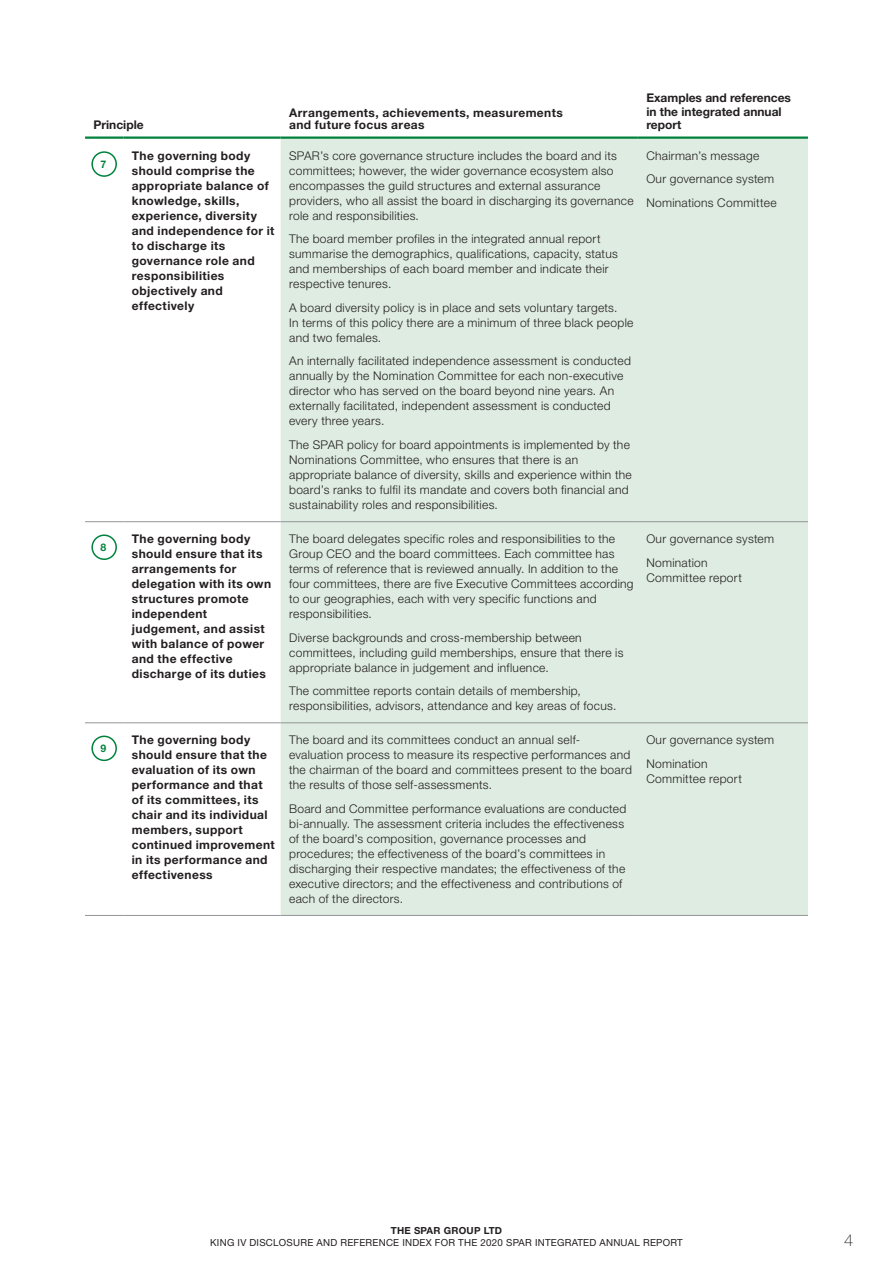
<style>
.page{position:relative;width:893px;height:1263px;background:#fff}
.page>*{position:absolute;margin:0;border:0;box-sizing:border-box;transform-origin:0 0}
.t1{font:100 16.5px "Helvetica Neue LT Std";color:#231f20}
.t2{font:300 12px/15px "Helvetica Neue LT Std";letter-spacing:.025em;color:#231f20}
.t3{font:700 12px/15px "Helvetica Neue LT Std";letter-spacing:.035em;color:#231f20}
.t4{font:700 12px/13.5px "Helvetica Neue LT Std";color:#231f20}
.t5{font:700 10.5px "Helvetica Neue LT Std";color:#00823d}
.t6{font:9.75px "Helvetica Neue LT Std";letter-spacing:.025em;color:#231f20}
.t7{font:700 9.75px "Helvetica Neue LT Std";letter-spacing:.025em;color:#231f20}
</style>
<div class="page">
<div style="left:281px;top:139px;width:527px;height:776px;background:#dfece1"></div>
<hr style="left:85px;top:136px;width:38px;height:3px;background:#00823d">
<hr style="left:123px;top:136px;width:158px;height:3px;background:#00823d">
<hr style="left:281px;top:136px;width:357px;height:3px;background:#00823d">
<hr style="left:638px;top:136px;width:170px;height:3px;background:#00823d">
<hr style="left:85px;top:521px;width:38px;height:1px;background:#939598">
<hr style="left:123px;top:521px;width:158px;height:1px;background:#939598">
<hr style="left:281px;top:521px;width:357px;height:1px;background:#939598">
<hr style="left:638px;top:521px;width:170px;height:1px;background:#939598">
<hr style="left:85px;top:722px;width:38px;height:1px;background:#939598">
<hr style="left:123px;top:722px;width:158px;height:1px;background:#939598">
<hr style="left:281px;top:722px;width:357px;height:1px;background:#939598">
<hr style="left:638px;top:722px;width:170px;height:1px;background:#939598">
<hr style="left:85px;top:915px;width:38px;height:1px;background:#939598">
<hr style="left:123px;top:915px;width:158px;height:1px;background:#939598">
<hr style="left:281px;top:915px;width:357px;height:1px;background:#939598">
<hr style="left:638px;top:915px;width:170px;height:1px;background:#939598">
<div style="left:91px;top:151px;width:26px;height:26px;border:2px solid #00823d;border-radius:50%"></div>
<div style="left:91px;top:534px;width:26px;height:26px;border:2px solid #00823d;border-radius:50%"></div>
<div style="left:91px;top:735px;width:26px;height:26px;border:2px solid #00823d;border-radius:50%"></div>
<p class="t4" style="left:94px;top:118px;width:52px">Principle</p>
<p class="t3" style="left:289px;top:107px;width:275px;line-height:12px">Arrangements, achievements, measurements and future focus areas</p>
<p class="t5" style="left:100px;top:158px;width:7px">7</p>
<p class="t3" style="left:132px;top:148px;width:144px">The governing body should comprise the appropriate balance of knowledge, skills, experience, diversity and independence for it to discharge its governance role and responsibilities objectively and effectively</p>
<p class="t2" style="left:289px;top:148px;width:346px">SPAR’s core governance structure includes the board and its committees; however, the wider governance ecosystem also encompasses the guild structures and external assurance providers, who all assist the board in discharging its governance role and responsibilities.</p>
<p class="t2" style="left:289px;top:231px;width:330px">The board member profiles in the integrated annual report summarise the demographics, qualifications, capacity, status and memberships of each board member and indicate their respective tenures.</p>
<p class="t2" style="left:289px;top:300px;width:346px">A board diversity policy is in place and sets voluntary targets.<br>In terms of this policy there are a minimum of three black people and two females.</p>
<p class="t2" style="left:289px;top:353px;width:343px">An internally facilitated independence assessment is conducted annually by the Nomination Committee for each non-executive director who has served on the board beyond nine years. An externally facilitated, independent assessment is conducted every three years.</p>
<p class="t2" style="left:289px;top:437px;width:344px">The SPAR policy for board appointments is implemented by the Nominations Committee, who ensures that there is an appropriate balance of diversity, skills and experience within the board’s ranks to fulfil its mandate and covers both financial and sustainability roles and responsibilities.</p>
<p class="t5" style="left:100px;top:541px;width:7px">8</p>
<p class="t3" style="left:132px;top:531px;width:141px">The governing body should ensure that its arrangements for delegation with its own structures promote independent judgement, and assist with balance of power and the effective discharge of its duties</p>
<p class="t2" style="left:289px;top:531px;width:346px">The board delegates specific roles and responsibilities to the Group CEO and the board committees. Each committee has terms of reference that is reviewed annually. In addition to the four committees, there are five Executive Committees according to our geographies, each with very specific functions and responsibilities.</p>
<p class="t2" style="left:289px;top:629px;width:336px">Diverse backgrounds and cross-membership between committees, including guild memberships, ensure that there is appropriate balance in judgement and influence.</p>
<p class="t2" style="left:289px;top:683px;width:329px">The committee reports contain details of membership, responsibilities, advisors, attendance and key areas of focus.</p>
<p class="t5" style="left:100px;top:742px;width:7px">9</p>
<p class="t3" style="left:132px;top:732px;width:144px">The governing body should ensure that the evaluation of its own performance and that of its committees, its chair and its individual members, support continued improvement in its performance and effectiveness</p>
<p class="t2" style="left:289px;top:732px;width:344px">The board and its committees conduct an annual self&shy;evaluation process to measure its respective performances and the chairman of the board and committees present to the board the results of those self-assessments.</p>
<p class="t2" style="left:289px;top:801px;width:339px">Board and Committee performance evaluations are conducted bi-annually. The assessment criteria includes the effectiveness of the board’s composition, governance processes and procedures; the effectiveness of the board’s committees in discharging their respective mandates; the effectiveness of the executive directors; and the effectiveness and contributions of each of the directors.</p>
<p class="t4" style="left:646px;top:91px;width:146px">Examples and references in the integrated annual report</p>
<p class="t2" style="left:646px;top:144px;width:132px;line-height:23.5px">Chairman’s message<br>Our governance system<br>Nominations Committee</p>
<p class="t2" style="left:646px;top:527px;width:129px;line-height:23.5px">Our governance system<br>Nomination</p>
<p class="t2" style="left:646px;top:569px;width:97px">Committee report</p>
<p class="t2" style="left:646px;top:728px;width:129px;line-height:23.5px">Our governance system<br>Nomination</p>
<p class="t2" style="left:646px;top:771px;width:97px">Committee report</p>
<p class="t7" style="left:391px;top:1224px;width:113px">THE SPAR GROUP LTD</p>
<p class="t6" style="left:210px;top:1237px;width:474px">KING IV DISCLOSURE AND REFERENCE INDEX FOR THE 2020 SPAR INTEGRATED ANNUAL REPORT</p>
<h1 class="t1" style="left:844px;top:1231px;width:11px">4</h1>
</div>
